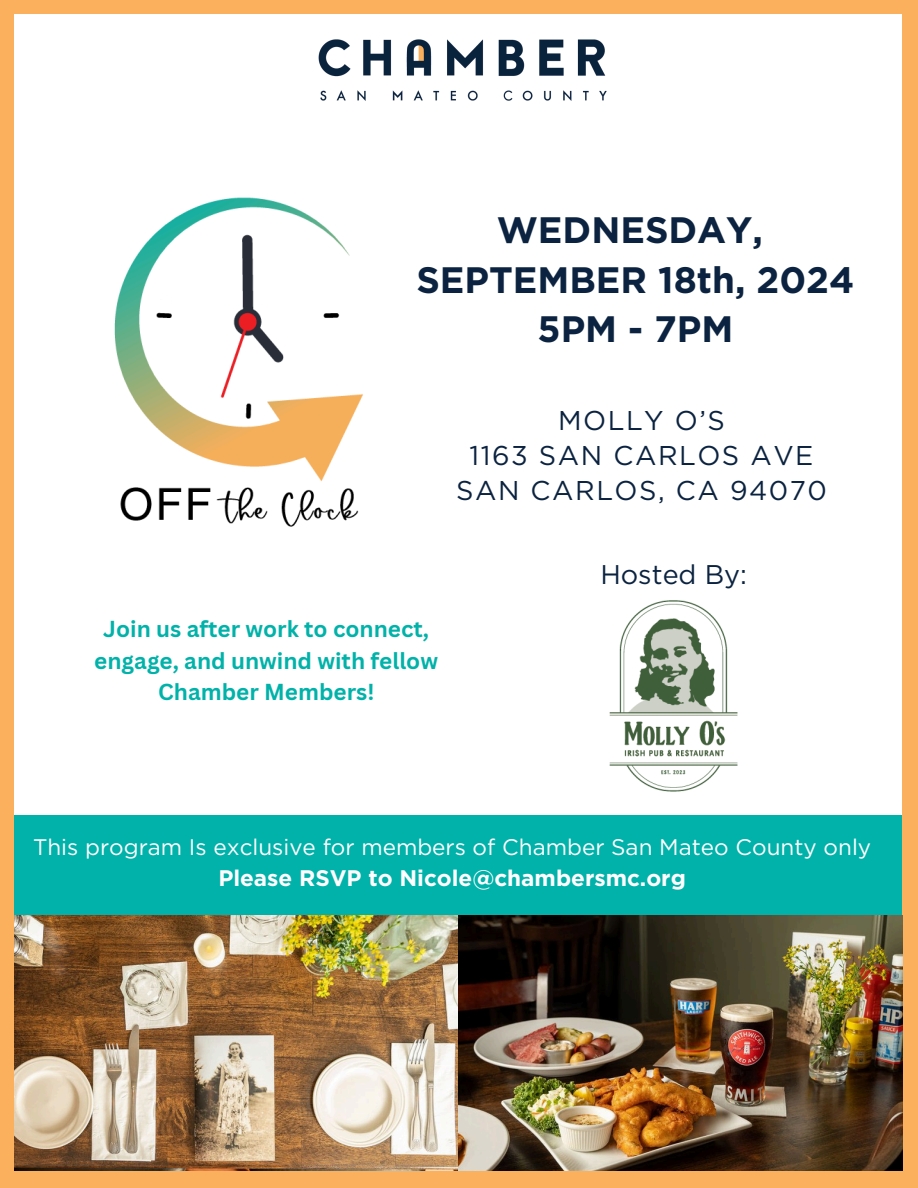
<style>
.page{position:relative;width:918px;height:1188px;background:#fab05c}
.page>*{position:absolute;margin:0;border:0;box-sizing:border-box;transform-origin:0 0}
.t1{font:700 36.75px/49.5px "Gotham";color:#0b2340;text-align:center}
.t2{font:27.15px/34.8px "Gotham";letter-spacing:.055em;color:#0b2340;text-align:center}
.t3{font:27px "Gotham";color:#0b2340}
.t4{font:700 22.5px/31.5px "Canva Sans";color:#00b2a9;text-align:center}
.t5{font:22.5px "Gotham";color:#fff}
.t6{font:700 22.5px "Gotham";color:#fff}
</style>
<div class="page">
<div style="left:14px;top:14px;width:888px;height:1155px;background:#fff"></div>
<img style="left:318px;top:39px;width:289px;height:62px">
<img style="left:114px;top:197px;width:249px;height:330px">
<div style="left:14px;top:815px;width:888px;height:101px;background:#00b2a9"></div>
<img style="left:14px;top:916px;width:888px;height:254px">
<img style="left:609px;top:600px;width:129px;height:192px">
<h2 class="t1" style="left:416px;top:205px;width:440px">WEDNESDAY,<br>SEPTEMBER 18th, 2024<br>5PM - 7PM</h2>
<h3 class="t2" style="left:456px;top:403px;width:372px">MOLLY O’S<br>1163 SAN CARLOS AVE<br>SAN CARLOS, CA 94070</h3>
<p class="t4" style="left:94px;top:613px;width:345px">Join us after work to connect, engage, and unwind with fellow<br>Chamber Members!</p>
<h4 class="t3" style="left:600px;top:558px;width:148px">Hosted By:</h4>
<p class="t5" style="left:33px;top:833px;width:840px">This program Is exclusive for members of Chamber San Mateo County only</p>
<p class="t6" style="left:218px;top:865px;width:469px">Please RSVP to Nicole@chambersmc.org</p>
</div>
